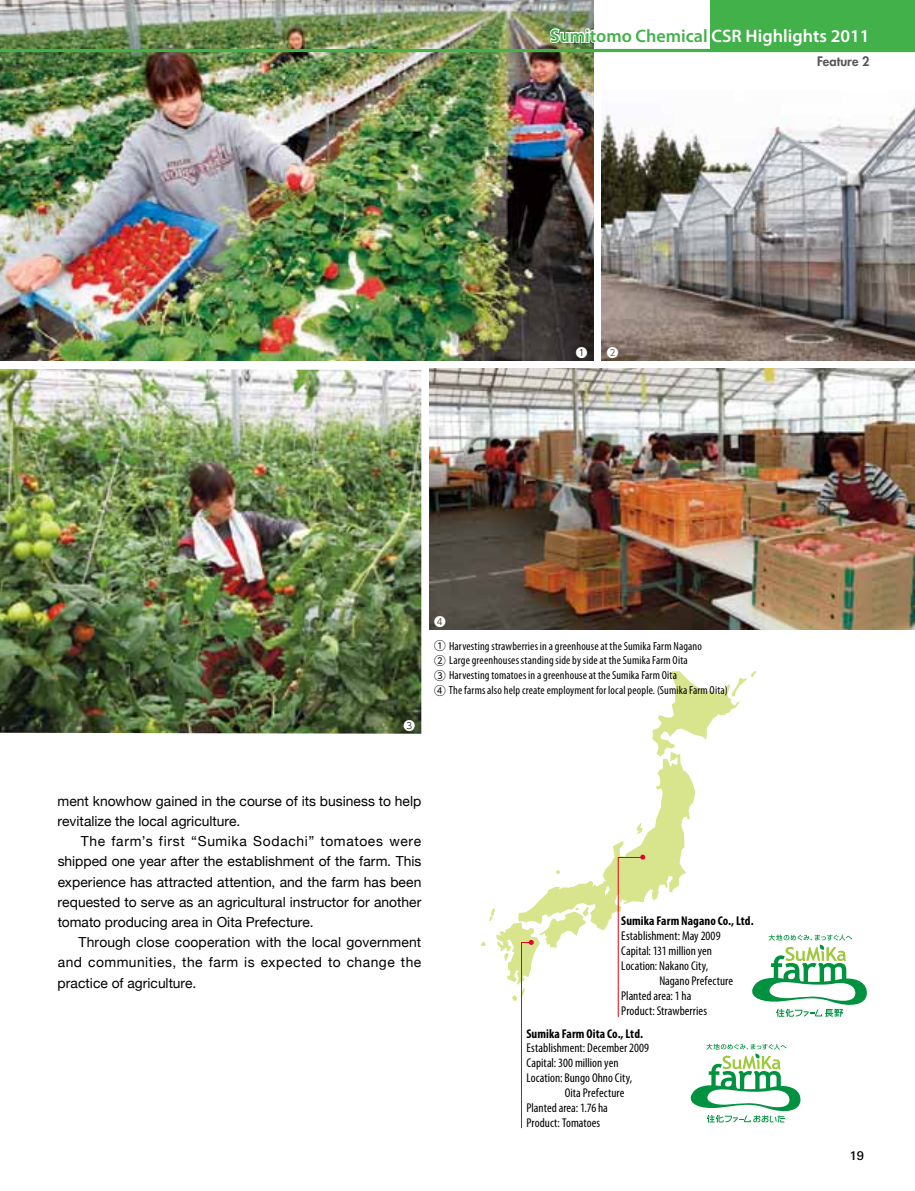
<style>
.page{position:relative;width:915px;height:1191px;background:#fff}
.page>*{position:absolute;margin:0;border:0;box-sizing:border-box;transform-origin:0 0}
.t1{font:600 18px "Myriad Pro";color:#fff}
.t2{font:13.8px/20.2px "Helvetica Neue";color:#000;text-align:justify}
.t3{font:condensed 12.75px "Myriad Pro";color:#000}
.t4{font:700 condensed 12.75px "Myriad Pro";letter-spacing:.005em;color:#000}
.t5{font:800 12.75px "Futura";letter-spacing:.005em;color:#595757}
.t6{font:500 12px "LT Univers Basic";color:#000}
.t7{font:condensed 11.7px/14.9px "Myriad Pro";letter-spacing:.015em;color:#000}
.t8{font:11.7px "UD Shin Go NT Pro";color:#fff}
.s1{color:#43b149}
.s2{font-family:"UD Shin Go NT Pro";font-stretch:normal}
</style>
<div class="page">
<img style="left:0;top:0;width:593px;height:360px">
<img style="left:0;top:369px;width:421px;height:364px">
<img style="left:601px;top:105px;width:313px;height:255px">
<img style="left:429px;top:369px;width:485px;height:260px">
<div style="left:710px;top:0;width:204px;height:51px;background:#43b149"></div>
<hr style="left:0;top:49px;width:914px;height:3px;background:#43b149">
<img style="left:548px;top:0;width:49px;height:86px">
<svg style="left:480px;top:671px;width:387px;height:458px"></svg>
<h1 class="t1" style="left:550px;top:24px;width:320px"><span class="s1">Sumitomo Chemical</span> CSR Highlights 2011</h1>
<p class="t5" style="left:816px;top:53px;width:54px">Feature 2</p>
<p class="t8" style="left:575px;top:343px;width:13px">❶</p>
<p class="t8" style="left:606px;top:343px;width:13px">❷</p>
<p class="t8" style="left:403px;top:716px;width:13px">❸</p>
<p class="t8" style="left:434px;top:611px;width:13px">❹</p>
<p class="t7" style="left:434px;top:638px;width:295px"><span class="s2">①</span> Harvesting strawberries in a greenhouse at the Sumika Farm Nagano<br><span class="s2">②</span> Large greenhouses standing side by side at the Sumika Farm Oita<br><span class="s2">③</span> Harvesting tomatoes in a greenhouse at the Sumika Farm Oita<br><span class="s2">④</span> The farms also help create employment for local people. (Sumika Farm Oita)</p>
<p class="t2" style="left:58px;top:790px;width:365px">ment knowhow gained in the course of its business to help revitalize the local agriculture.</p>
<p class="t2" style="left:58px;top:831px;width:365px;text-indent:23px">The farm’s first “Sumika Sodachi” tomatoes were shipped one year after the establishment of the farm. This experience has attracted attention, and the farm has been requested to serve as an agricultural instructor for another tomato producing area in Oita Prefecture.</p>
<p class="t2" style="left:58px;top:932px;width:365px;text-indent:21px">Through close cooperation with the local government and communities, the farm is expected to change the practice of agriculture.</p>
<p class="t4" style="left:621px;top:913px;width:134px">Sumika Farm Nagano Co., Ltd.</p>
<p class="t3" style="left:621px;top:928px;width:101px">Establishment: May 2009</p>
<p class="t3" style="left:621px;top:943px;width:92px">Capital: 131 million yen</p>
<p class="t3" style="left:621px;top:958px;width:89px">Location: Nakano City,</p>
<p class="t3" style="left:659px;top:972px;width:75px">Nagano Prefecture</p>
<p class="t3" style="left:621px;top:987px;width:71px">Planted area: 1 ha</p>
<p class="t3" style="left:621px;top:1002px;width:87px">Product: Strawberries</p>
<p class="t4" style="left:526px;top:1025px;width:118px">Sumika Farm Oita Co., Ltd.</p>
<p class="t3" style="left:526px;top:1040px;width:124px">Establishment: December 2009</p>
<p class="t3" style="left:526px;top:1055px;width:93px">Capital: 300 million yen</p>
<p class="t3" style="left:526px;top:1070px;width:107px">Location: Bungo Ohno City,</p>
<p class="t3" style="left:564px;top:1085px;width:61px">Oita Prefecture</p>
<p class="t3" style="left:526px;top:1100px;width:83px">Planted area: 1.76 ha</p>
<p class="t3" style="left:526px;top:1115px;width:75px">Product: Tomatoes</p>
<p class="t6" style="left:849px;top:1148px;width:16px">19</p>
</div>
